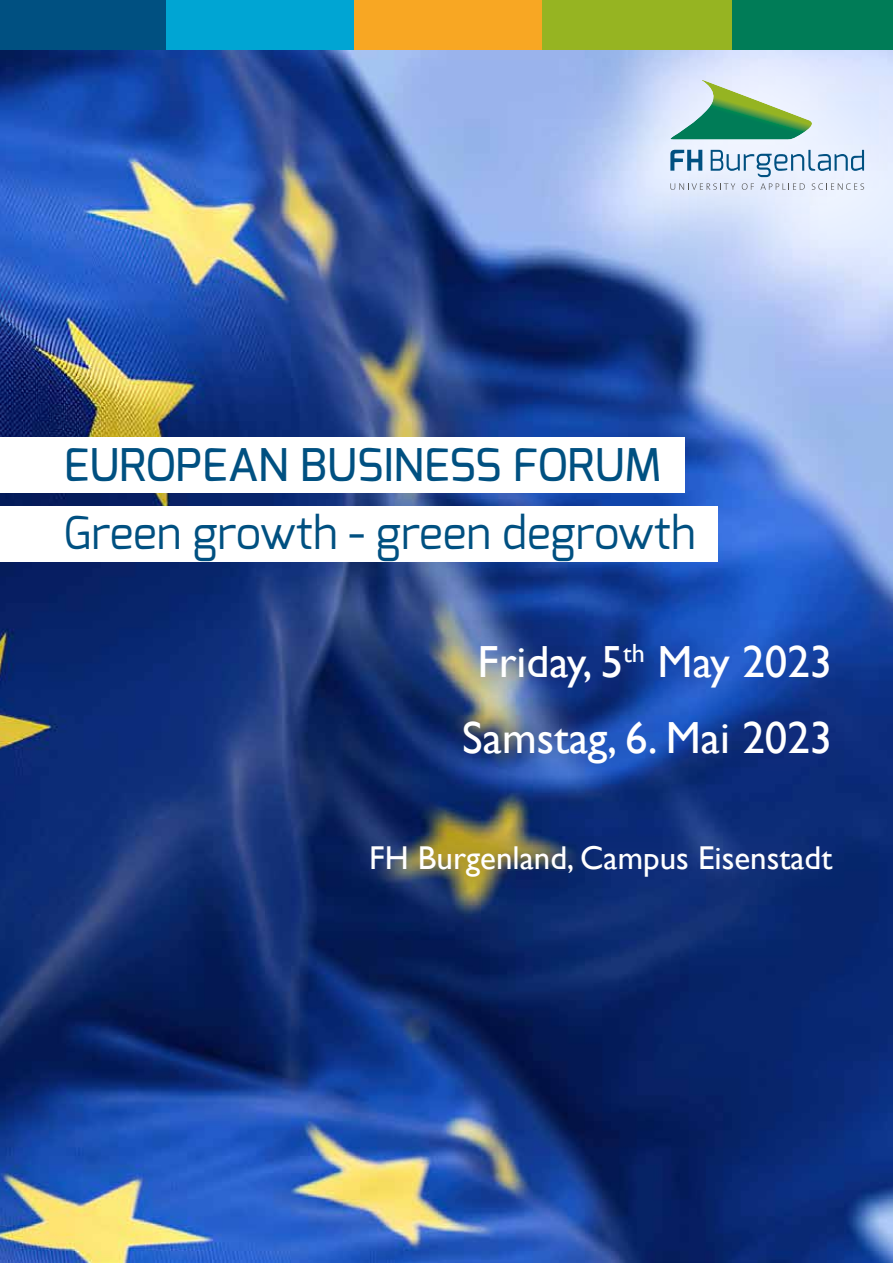
<style>
.page{position:relative;width:893px;height:1263px;background:#fff}
.page>*{position:absolute;margin:0;border:0;box-sizing:border-box;transform-origin:0 0}
.t1{font:45px/75px "Gill Sans";color:#fff;text-align:center}
.t2{font:45px "Exo";color:#005081}
.t3{font:500 45px "Exo";color:#005081}
.t4{font:33px "Gill Sans";color:#fff}
</style>
<div class="page">
<img style="left:0;top:50px;width:893px;height:1213px">
<div style="left:543px;top:0;width:350px;height:319px;background:#fff;opacity:.75"></div>
<svg style="left:670px;top:183px;width:65px;height:7px"></svg>
<svg style="left:742px;top:183px;width:12px;height:7px"></svg>
<svg style="left:760px;top:183px;width:45px;height:7px"></svg>
<svg style="left:812px;top:183px;width:52px;height:7px"></svg>
<svg style="left:670px;top:150px;width:32px;height:21px"></svg>
<svg style="left:711px;top:150px;width:153px;height:27px;background:#b6cde1"></svg>
<svg style="left:670px;top:80px;width:145px;height:60px;background:#8ebfa5"></svg>
<div style="left:0;top:506px;width:717px;height:55px;background:#fff"></div>
<div style="left:0;top:437px;width:685px;height:56px;background:#fff"></div>
<div style="left:337px;top:612px;width:526px;height:297px;background:#283583;opacity:.75"></div>
<div style="left:732px;top:0;width:161px;height:50px;background:#007c57"></div>
<div style="left:353px;top:0;width:190px;height:50px;background:#f8a723"></div>
<div style="left:543px;top:0;width:189px;height:50px;background:#96b422"></div>
<div style="left:164px;top:0;width:189px;height:50px;background:#00a5d3"></div>
<div style="left:0;top:0;width:165px;height:50px;background:#005081"></div>
<p class="t3" style="left:64px;top:446px;width:599px">EUROPEAN BUSINESS FORUM</p>
<p class="t2" style="left:64px;top:513px;width:633px">Green growth - green degrowth</p>
<p class="t1" style="left:462px;top:628px;width:372px">Friday, 5<sup>th</sup> May 2023<br>Samstag, 6. Mai 2023</p>
<p class="t4" style="left:369px;top:844px;width:465px">FH Burgenland, Campus Eisenstadt</p>
</div>
